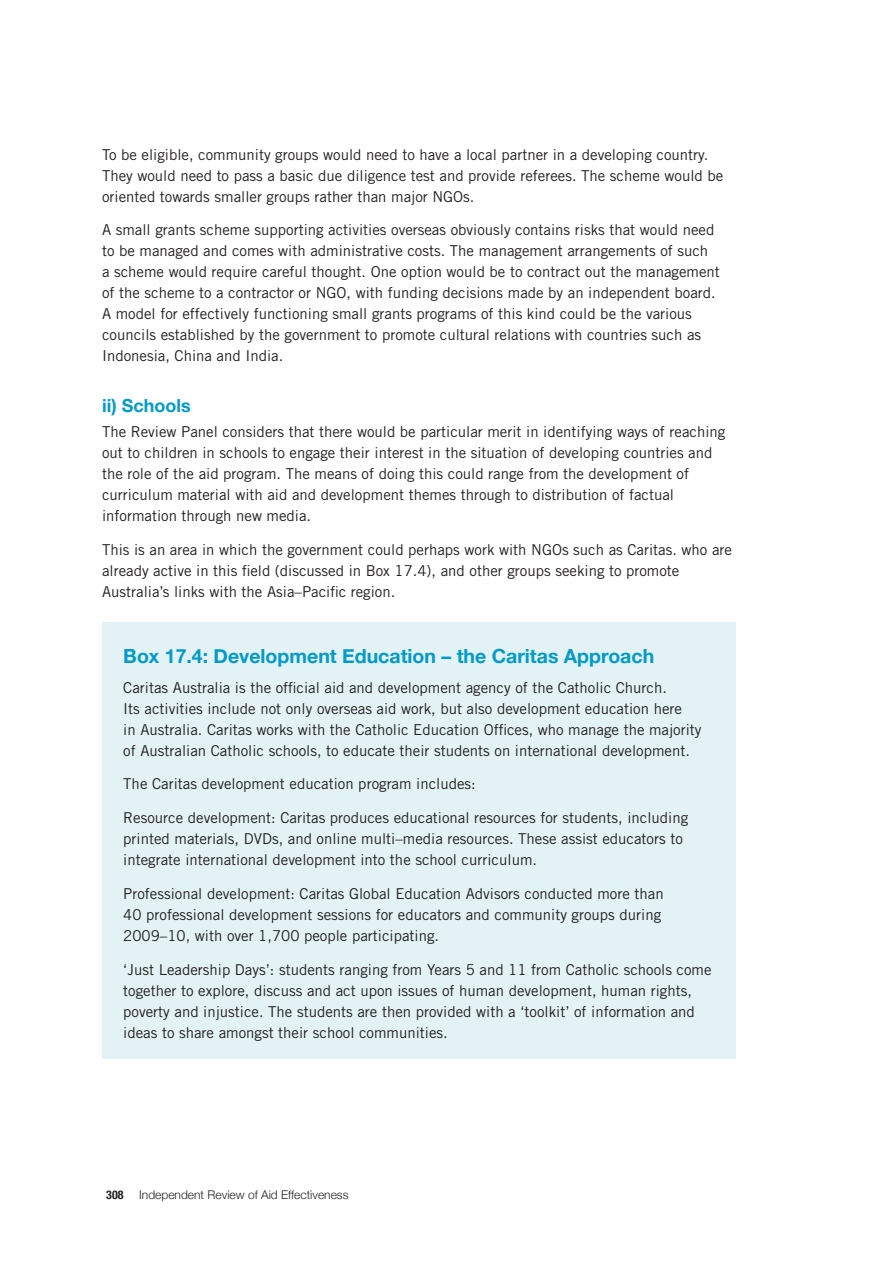
<style>
.page{position:relative;width:893px;height:1263px;background:#fff}
.page>*{position:absolute;margin:0;border:0;box-sizing:border-box;transform-origin:0 0}
._06__BOX_HEADING{font:700 19.5px "Helvetica Neue";color:#009ac8}
._03_HEADING_LEVEL_3{font:700 18px "Helvetica Neue";color:#009ac8}
._04__BODY_TEXT{font:15px/21px "Trade Gothic LT Std";color:#231f20}
.t1{font:300 12px "Helvetica Neue";color:#231f20}
.t2{font:700 condensed 12px "Helvetica Neue";color:#231f20}
</style>
<div class="page">
<div style="left:102px;top:623px;width:634px;height:436px;background:#e3f3f5"></div>
<p class="_04__BODY_TEXT" style="left:102px;top:144px;width:623px">To be eligible, community groups would need to have a local partner in a developing country.<br>They would need to pass a basic due diligence test and provide referees. The scheme would be oriented towards smaller groups rather than major NGOs.</p>
<p class="_04__BODY_TEXT" style="left:102px;top:219px;width:619px">A small grants scheme supporting activities overseas obviously contains risks that would need to be managed and comes with administrative costs. The management arrangements of such<br>a scheme would require careful thought. One option would be to contract out the management of the scheme to a contractor or NGO, with funding decisions made by an independent board.<br>A model for effectively functioning small grants programs of this kind could be the various councils established by the government to promote cultural relations with countries such as Indonesia, China and India.</p>
<p class="_03_HEADING_LEVEL_3" style="left:102px;top:395px;width:90px">ii) Schools</p>
<p class="_04__BODY_TEXT" style="left:102px;top:421px;width:625px">The Review Panel considers that there would be particular merit in identifying ways of reaching out to children in schools to engage their interest in the situation of developing countries and the role of the aid program. The means of doing this could range from the development of curriculum material with aid and development themes through to distribution of factual information through new media.</p>
<p class="_04__BODY_TEXT" style="left:102px;top:539px;width:631px">This is an area in which the government could perhaps work with NGOs such as Caritas. who are already active in this field (discussed in Box 17.4), and other groups seeking to promote<br>Australia’s links with the Asia–Pacific region.</p>
<p class="_06__BOX_HEADING" style="left:123px;top:644px;width:532px">Box 17.4: Development Education – the Caritas Approach</p>
<p class="_04__BODY_TEXT" style="left:123px;top:676px;width:580px">Caritas Australia is the official aid and development agency of the Catholic Church.<br>Its activities include not only overseas aid work, but also development education here<br>in Australia. Caritas works with the Catholic Education Offices, who manage the majority of Australian Catholic schools, to educate their students on international development.</p>
<p class="_04__BODY_TEXT" style="left:123px;top:773px;width:354px">The Caritas development education program includes:</p>
<p class="_04__BODY_TEXT" style="left:123px;top:807px;width:566px">Resource development: Caritas produces educational resources for students, including printed materials, DVDs, and online multi–media resources. These assist educators to integrate international development into the school curriculum.</p>
<p class="_04__BODY_TEXT" style="left:123px;top:883px;width:542px">Professional development: Caritas Global Education Advisors conducted more than<br>40 professional development sessions for educators and community groups during<br>2009–10, with over 1,700 people participating.</p>
<p class="_04__BODY_TEXT" style="left:123px;top:958px;width:590px">‘Just Leadership Days’: students ranging from Years 5 and 11 from Catholic schools come together to explore, discuss and act upon issues of human development, human rights, poverty and injustice. The students are then provided with a ‘toolkit’ of information and ideas to share amongst their school communities.</p>
<p class="t2" style="left:106px;top:1188px;width:19px">308</p>
<p class="t1" style="left:139px;top:1187px;width:211px">Independent Review of Aid Effectiveness</p>
</div>
